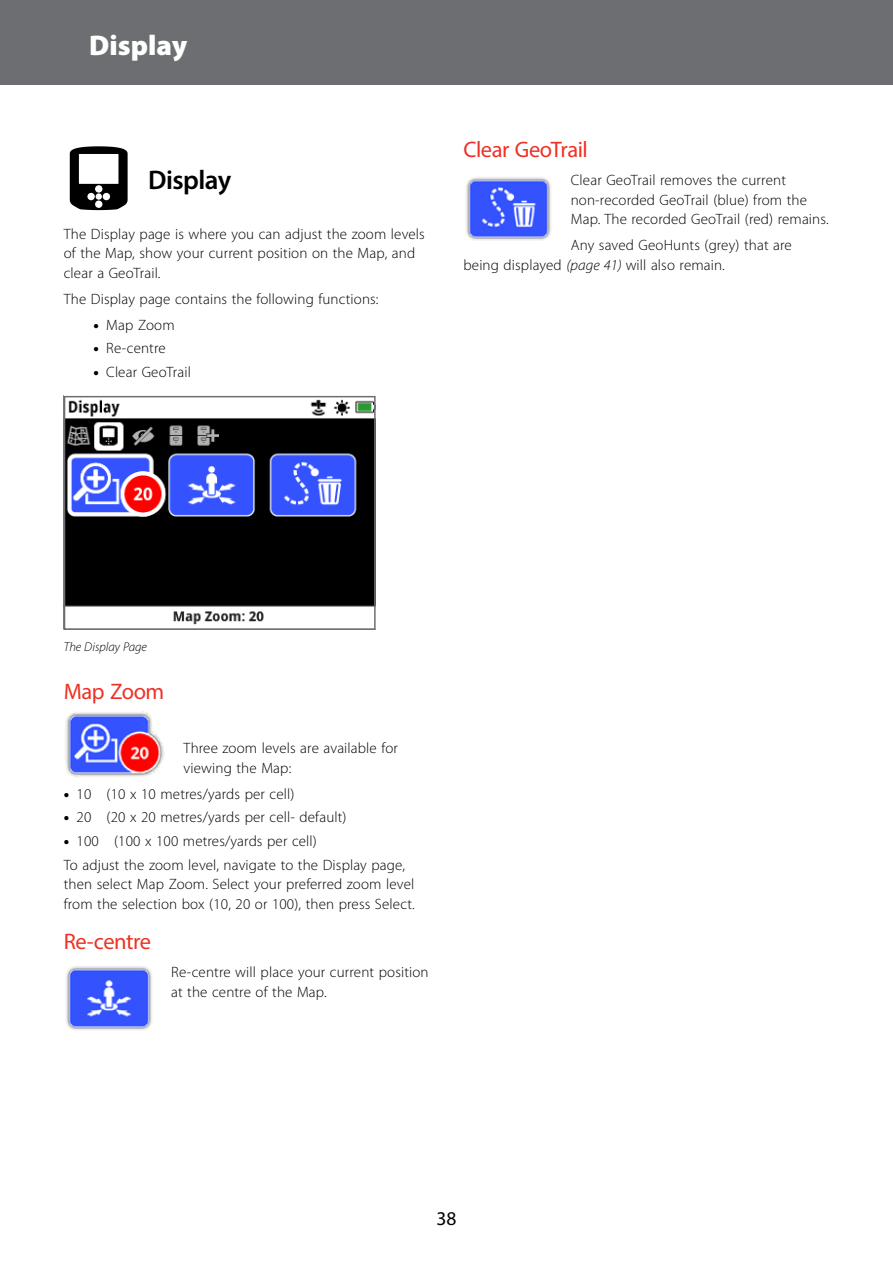
<style>
.page{position:relative;width:893px;height:1263px;background:#fff}
.page>*{position:absolute;margin:0;border:0;box-sizing:border-box;transform-origin:0 0}
.t1{font:900 28.5px "Myriad Pro";color:#fff}
.t2{font:600 27px "Myriad Pro";letter-spacing:-.02em;color:#000}
.t3{font:22.5px "Myriad Pro";letter-spacing:-.02em;color:#ee3124}
.t4{font:19.5px "Myriad Pro";color:#000}
.t5{font:300 15px/19.5px "Myriad Pro";letter-spacing:.01em;color:#000}
.t6{font:italic 300 12.75px "Myriad Pro";color:#000}
.s1{font-weight:900}
.s2{font-style:italic}
</style>
<div class="page">
<svg style="left:70px;top:146px;width:58px;height:64px"></svg>
<img style="left:67px;top:399px;width:306px;height:226px">
<div style="left:64px;top:396px;width:312px;height:234px;border:2px solid #6d6e71"></div>
<img style="left:65px;top:711px;width:100px;height:67px">
<img style="left:66px;top:966px;width:86px;height:64px">
<img style="left:466px;top:177px;width:85px;height:63px">
<div style="left:0;top:0;width:893px;height:85px;background:#6d6e71"></div>
<h1 class="t1" style="left:89px;top:30px;width:99px">Display</h1>
<h2 class="t2" style="left:148px;top:162px;width:85px">Display</h2>
<p class="t5" style="left:64px;top:224px;width:363px">The Display page is where you can adjust the zoom levels of the Map, show your current position on the Map, and clear a GeoTrail.</p>
<p class="t5" style="left:64px;top:289px;width:316px">The Display page contains the following functions:</p>
<p class="t5" style="left:94px;top:315px;width:83px"><span class="s1">•</span> Map Zoom</p>
<p class="t5" style="left:94px;top:339px;width:74px"><span class="s1">•</span> Re‑centre</p>
<p class="t5" style="left:94px;top:363px;width:99px"><span class="s1">•</span> Clear GeoTrail</p>
<h3 class="t3" style="left:463px;top:136px;width:126px">Clear GeoTrail</h3>
<p class="t5" style="left:571px;top:171px;width:259px">Clear GeoTrail removes the current non-recorded GeoTrail (blue) from the<br>Map. The recorded GeoTrail (red) remains.</p>
<p class="t5" style="left:463px;top:236px;width:330px;text-indent:107px">Any saved GeoHunts (grey) that are being displayed <span class="s2">(page 41)</span> will also remain.</p>
<p class="t6" style="left:64px;top:640px;width:85px">The Display Page</p>
<h3 class="t3" style="left:64px;top:678px;width:102px">Map Zoom</h3>
<p class="t5" style="left:184px;top:739px;width:216px">Three zoom levels are available for viewing the Map:</p>
<p class="t5" style="left:64px;top:784px;width:232px"><span class="s1">•</span> 10 (10 x 10 metres/yards per cell)</p>
<p class="t5" style="left:64px;top:808px;width:284px"><span class="s1">•</span> 20 (20 x 20 metres/yards per cell- default)</p>
<p class="t5" style="left:64px;top:829px;width:343px;line-height:23.7px"><span class="s1">•</span> 100 (100 x 100 metres/yards per cell)<br>To adjust the zoom level, navigate to the Display page,</p>
<p class="t5" style="left:64px;top:875px;width:352px">then select Map Zoom. Select your preferred zoom level from the selection box (10, 20 or 100), then press Select.</p>
<h3 class="t3" style="left:64px;top:928px;width:89px">Re‑centre</h3>
<p class="t5" style="left:171px;top:963px;width:259px">Re‑centre will place your current position at the centre of the Map.</p>
<h3 class="t4" style="left:436px;top:1206px;width:22px">38</h3>
</div>
